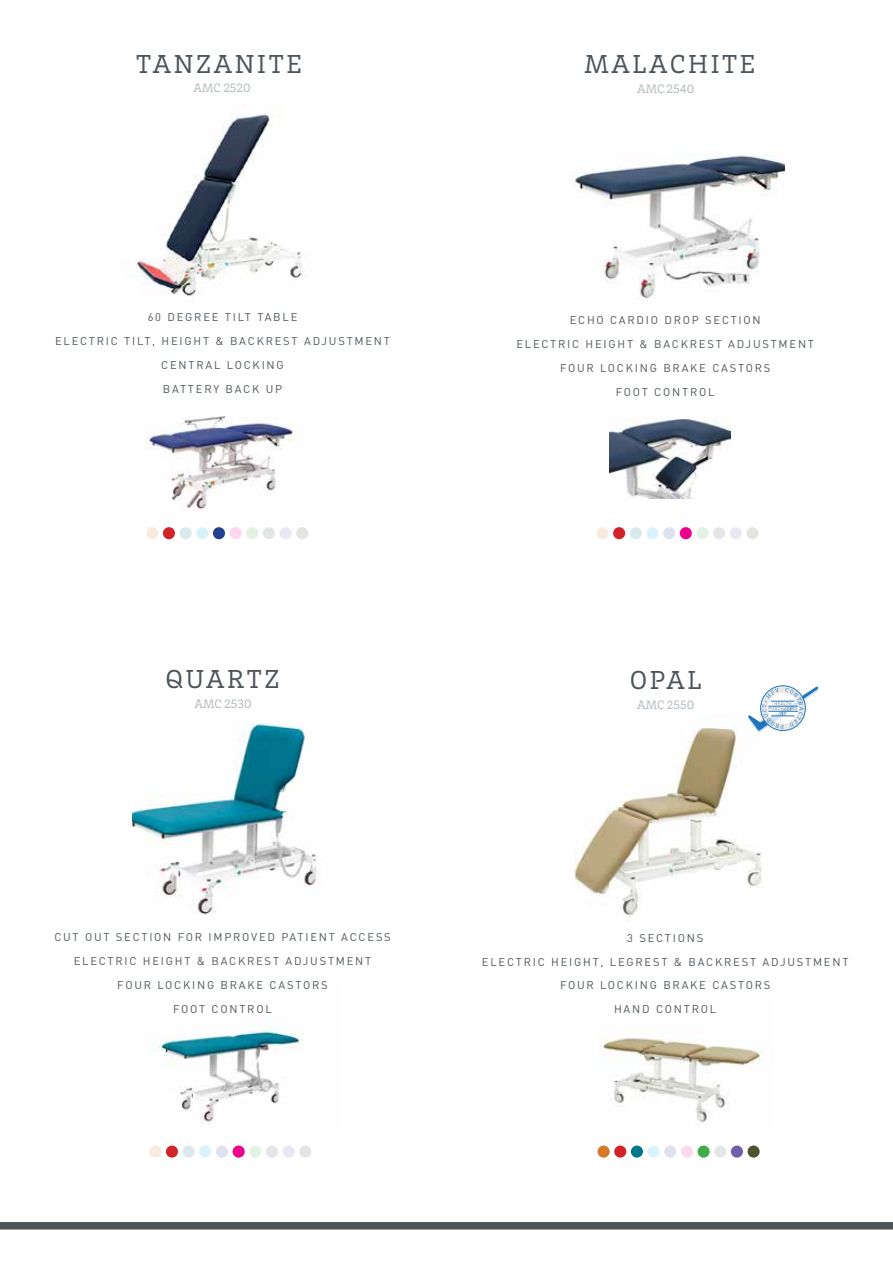
<style>
.page{position:relative;width:893px;height:1263px;background:#fff}
.page>*{position:absolute;margin:0;border:0;box-sizing:border-box;transform-origin:0 0}
.t1{font:26.55px "Brix Slab";letter-spacing:.1em;color:#4d555b}
.t2{font:12.45px "Brix Slab";color:#b2babf}
.t3{font:11.1px/23.9px "DIN";letter-spacing:.16em;color:#4d555b;text-align:center}
</style>
<div class="page">
<div style="left:0;top:1222px;width:893px;height:7px;background:#4d555b"></div>
<img style="left:572px;top:154px;width:213px;height:146px">
<img style="left:609px;top:418px;width:121px;height:81px">
<div style="left:596px;top:527px;width:12px;height:12px;background:#f8eadf;border-radius:50%"></div>
<div style="left:613px;top:527px;width:12px;height:12px;background:#d2232a;border-radius:50%"></div>
<div style="left:630px;top:527px;width:12px;height:12px;background:#d9eaed;border-radius:50%"></div>
<div style="left:646px;top:527px;width:12px;height:12px;background:#d9f2fc;border-radius:50%"></div>
<div style="left:663px;top:527px;width:12px;height:12px;background:#dee2ee;border-radius:50%"></div>
<div style="left:680px;top:527px;width:12px;height:12px;background:#ec008c;border-radius:50%"></div>
<div style="left:696px;top:527px;width:12px;height:12px;background:#e2f2e3;border-radius:50%"></div>
<div style="left:713px;top:527px;width:12px;height:12px;background:#e4e5e6;border-radius:50%"></div>
<div style="left:730px;top:527px;width:12px;height:12px;background:#e9e7f2;border-radius:50%"></div>
<div style="left:746px;top:527px;width:12px;height:12px;background:#e4e5e0;border-radius:50%"></div>
<img style="left:574px;top:727px;width:188px;height:189px">
<img style="left:600px;top:1035px;width:164px;height:90px">
<div style="left:598px;top:1145px;width:12px;height:13px;background:#d6782a;border-radius:50%"></div>
<div style="left:614px;top:1145px;width:12px;height:13px;background:#d2232a;border-radius:50%"></div>
<div style="left:631px;top:1145px;width:12px;height:13px;background:#00788b;border-radius:50%"></div>
<svg style="left:647px;top:1145px;width:13px;height:13px"></svg>
<div style="left:664px;top:1145px;width:12px;height:13px;background:#dee2ee;border-radius:50%"></div>
<svg style="left:681px;top:1145px;width:12px;height:13px"></svg>
<svg style="left:697px;top:1145px;width:13px;height:13px"></svg>
<div style="left:714px;top:1145px;width:12px;height:13px;background:#e4e5e6;border-radius:50%"></div>
<div style="left:731px;top:1145px;width:12px;height:13px;background:#705ea9;border-radius:50%"></div>
<svg style="left:747px;top:1145px;width:13px;height:13px"></svg>
<img style="left:125px;top:105px;width:179px;height:197px">
<img style="left:146px;top:416px;width:163px;height:119px">
<img style="left:132px;top:723px;width:187px;height:192px">
<img style="left:151px;top:1026px;width:152px;height:96px">
<div style="left:149px;top:1145px;width:12px;height:13px;background:#f8eadf;border-radius:50%"></div>
<div style="left:166px;top:1145px;width:12px;height:13px;background:#d2232a;border-radius:50%"></div>
<div style="left:183px;top:1145px;width:12px;height:13px;background:#d9eaed;border-radius:50%"></div>
<div style="left:199px;top:1145px;width:12px;height:13px;background:#d9f2fc;border-radius:50%"></div>
<svg style="left:216px;top:1145px;width:12px;height:13px"></svg>
<div style="left:233px;top:1145px;width:12px;height:13px;background:#ec008c;border-radius:50%"></div>
<div style="left:249px;top:1145px;width:12px;height:13px;background:#e2f2e3;border-radius:50%"></div>
<svg style="left:266px;top:1145px;width:12px;height:13px"></svg>
<div style="left:283px;top:1145px;width:12px;height:13px;background:#e9e7f2;border-radius:50%"></div>
<div style="left:299px;top:1145px;width:12px;height:13px;background:#e4e5e0;border-radius:50%"></div>
<div style="left:146px;top:527px;width:12px;height:12px;background:#f8eade;border-radius:50%"></div>
<div style="left:163px;top:527px;width:12px;height:12px;background:#d2232a;border-radius:50%"></div>
<div style="left:180px;top:527px;width:12px;height:12px;background:#d8eaec;border-radius:50%"></div>
<div style="left:196px;top:527px;width:12px;height:12px;background:#d8f2fb;border-radius:50%"></div>
<div style="left:213px;top:527px;width:12px;height:12px;background:#25408f;border-radius:50%"></div>
<div style="left:230px;top:527px;width:12px;height:12px;background:#fbd8ed;border-radius:50%"></div>
<div style="left:246px;top:527px;width:12px;height:12px;background:#e1f1e3;border-radius:50%"></div>
<div style="left:263px;top:527px;width:12px;height:12px;background:#e3e4e5;border-radius:50%"></div>
<div style="left:280px;top:527px;width:12px;height:12px;background:#e8e6f1;border-radius:50%"></div>
<div style="left:296px;top:527px;width:12px;height:12px;background:#e3e4df;border-radius:50%"></div>
<svg style="left:748px;top:685px;width:71px;height:48px"></svg>
<h1 class="t1" style="left:136px;top:47px;width:167px">TANZANITE</h1>
<h1 class="t1" style="left:584px;top:47px;width:172px">MALACHITE</h1>
<p class="t2" style="left:194px;top:80px;width:59px">AMC 2520</p>
<p class="t2" style="left:637px;top:81px;width:59px">AMC 2540</p>
<p class="t3" style="left:55px;top:305px;width:336px">60 DEGREE TILT TABLE<br>ELECTRIC TILT, HEIGHT &amp; BACKREST ADJUSTMENT<br>CENTRAL LOCKING<br>BATTERY BACK UP</p>
<p class="t3" style="left:516px;top:308px;width:299px">ECHO CARDIO DROP SECTION<br>ELECTRIC HEIGHT &amp; BACKREST ADJUSTMENT<br>FOUR LOCKING BRAKE CASTORS<br>FOOT CONTROL</p>
<h1 class="t1" style="left:165px;top:662px;width:116px">QUARTZ</h1>
<p class="t2" style="left:194px;top:696px;width:59px">AMC 2530</p>
<p class="t3" style="left:54px;top:925px;width:338px">CUT OUT SECTION FOR IMPROVED PATIENT ACCESS<br>ELECTRIC HEIGHT &amp; BACKREST ADJUSTMENT<br>FOUR LOCKING BRAKE CASTORS<br>FOOT CONTROL</p>
<h1 class="t1" style="left:630px;top:662px;width:73px">OPAL</h1>
<p class="t2" style="left:637px;top:696px;width:59px">AMC 2550</p>
<p class="t3" style="left:482px;top:925px;width:368px">3 SECTIONS<br>ELECTRIC HEIGHT, LEGREST &amp; BACKREST ADJUSTMENT<br>FOUR LOCKING BRAKE CASTORS<br>HAND CONTROL</p>
</div>
